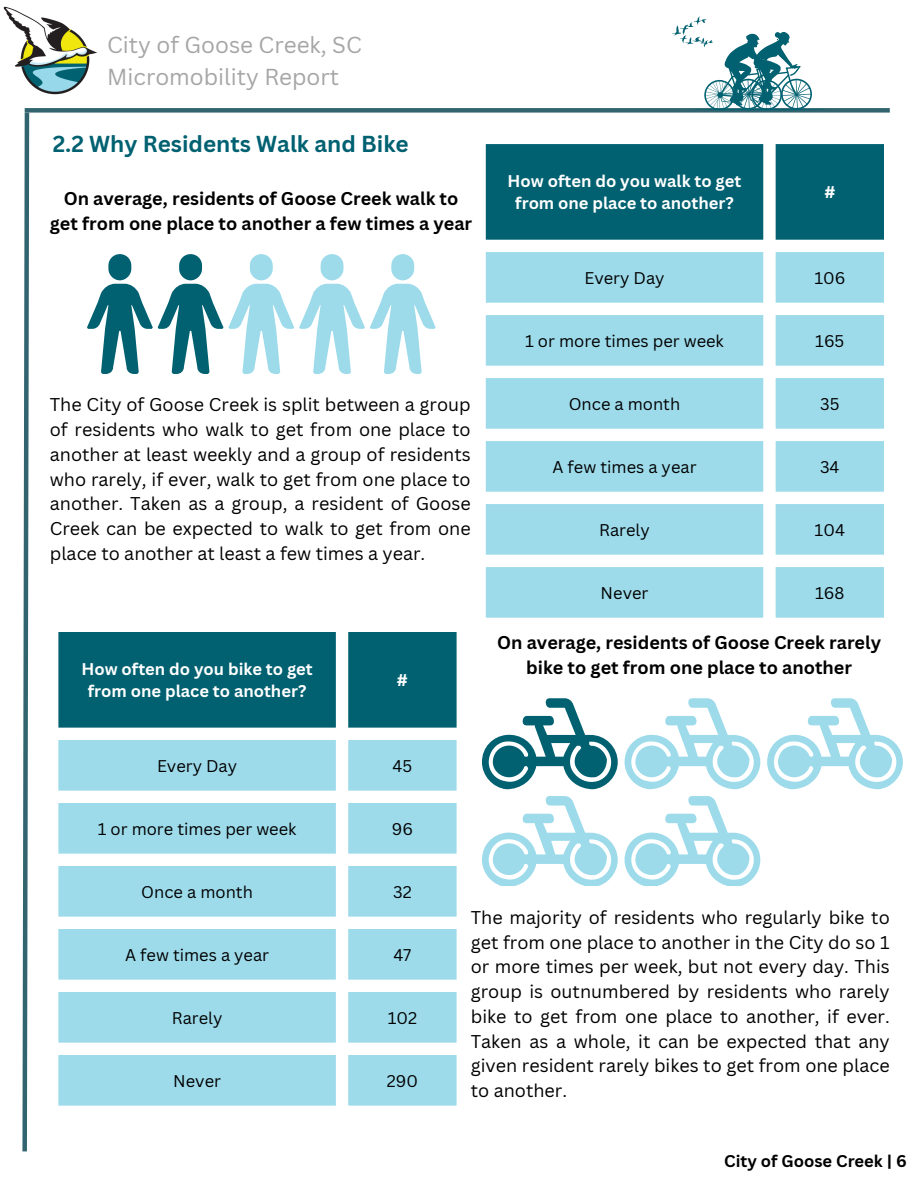
<style>
.page{position:relative;width:918px;height:1188px;background:#fff}
.page>*{position:absolute;margin:0;border:0;box-sizing:border-box;transform-origin:0 0}
.t1{font:22.5px "Canva Sans";color:#a6a6a6}
.t2{font:700 22.5px "Canva Sans";color:#016171}
.t3{font:18px/24.8px "Canva Sans";color:#000;text-align:justify}
.t4{font:700 18px/24.8px "Canva Sans";color:#000;text-align:center}
.t5{font:16.5px "Canva Sans";color:#000}
.t6{font:700 16.5px/22.5px "Canva Sans";color:#fff;text-align:center}
.t7{font:700 16.5px "Canva Sans";color:#000}
</style>
<div class="page">
<div style="left:25px;top:108px;width:865px;height:5px;background:#31646f"></div>
<svg style="left:22px;top:108px;width:9px;height:1044px"></svg>
<svg style="left:672px;top:16px;width:154px;height:94px"></svg>
<img style="left:3px;top:6px;width:94px;height:89px">
<svg style="left:87px;top:254px;width:349px;height:120px"></svg>
<svg style="left:482px;top:698px;width:421px;height:188px"></svg>
<div style="left:486px;top:144px;width:398px;height:96px;background:#016171"></div>
<svg style="left:486px;top:252px;width:398px;height:366px;fill:#9ddbeb"></svg>
<div style="left:58px;top:632px;width:399px;height:96px;background:#016171"></div>
<svg style="left:58px;top:740px;width:399px;height:366px;fill:#9ddbeb"></svg>
<p class="t1" style="left:107px;top:29px;width:256px">City of Goose Creek, SC</p>
<p class="t1" style="left:107px;top:61px;width:233px">Micromobility Report</p>
<p class="t2" style="left:53px;top:128px;width:358px">2.2 Why Residents Walk and Bike</p>
<p class="t4" style="left:50px;top:186px;width:424px">On average, residents of Goose Creek walk to get from one place to another a few times a year</p>
<p class="t3" style="left:50px;top:392px;width:422px">The City of Goose Creek is split between a group of residents who walk to get from one place to another at least weekly and a group of residents who rarely, if ever, walk to get from one place to another. Taken as a group, a resident of Goose Creek can be expected to walk to get from one place to another at least a few times a year.</p>
<p class="t6" style="left:508px;top:169px;width:235px">How often do you walk to get from one place to another?</p>
<p class="t6" style="left:824px;top:180px;width:12px">#</p>
<p class="t5" style="left:584px;top:266px;width:82px">Every Day</p>
<p class="t5" style="left:814px;top:266px;width:32px">106</p>
<p class="t5" style="left:525px;top:329px;width:200px">1 or more times per week</p>
<p class="t5" style="left:815px;top:329px;width:31px">165</p>
<p class="t5" style="left:569px;top:392px;width:113px">Once a month</p>
<p class="t5" style="left:820px;top:392px;width:21px">35</p>
<p class="t5" style="left:553px;top:455px;width:146px">A few times a year</p>
<p class="t5" style="left:820px;top:455px;width:21px">34</p>
<p class="t5" style="left:599px;top:518px;width:52px">Rarely</p>
<p class="t5" style="left:815px;top:518px;width:32px">104</p>
<p class="t5" style="left:601px;top:581px;width:49px">Never</p>
<p class="t5" style="left:815px;top:581px;width:31px">168</p>
<p class="t4" style="left:497px;top:630px;width:385px">On average, residents of Goose Creek rarely</p>
<p class="t6" style="left:81px;top:657px;width:233px">How often do you bike to get</p>
<p class="t4" style="left:526px;top:655px;width:327px">bike to get from one place to another</p>
<p class="t6" style="left:88px;top:680px;width:220px">from one place to another?</p>
<p class="t6" style="left:397px;top:668px;width:12px">#</p>
<p class="t5" style="left:157px;top:754px;width:82px">Every Day</p>
<p class="t5" style="left:393px;top:754px;width:21px">45</p>
<p class="t5" style="left:98px;top:817px;width:200px">1 or more times per week</p>
<p class="t5" style="left:392px;top:817px;width:23px">96</p>
<p class="t5" style="left:141px;top:880px;width:113px">Once a month</p>
<p class="t5" style="left:393px;top:880px;width:20px">32</p>
<p class="t5" style="left:125px;top:943px;width:146px">A few times a year</p>
<p class="t5" style="left:393px;top:943px;width:20px">47</p>
<p class="t5" style="left:172px;top:1006px;width:52px">Rarely</p>
<p class="t5" style="left:388px;top:1006px;width:31px">102</p>
<p class="t5" style="left:173px;top:1069px;width:49px">Never</p>
<p class="t5" style="left:387px;top:1069px;width:33px">290</p>
<p class="t3" style="left:471px;top:904px;width:420px">The majority of residents who regularly bike to get from one place to another in the City do so 1 or more times per week, but not every day. This group is outnumbered by residents who rarely bike to get from one place to another, if ever.<br>Taken as a whole, it can be expected that any given resident rarely bikes to get from one place to another.</p>
<p class="t7" style="left:724px;top:1149px;width:184px">City of Goose Creek | 6</p>
</div>
